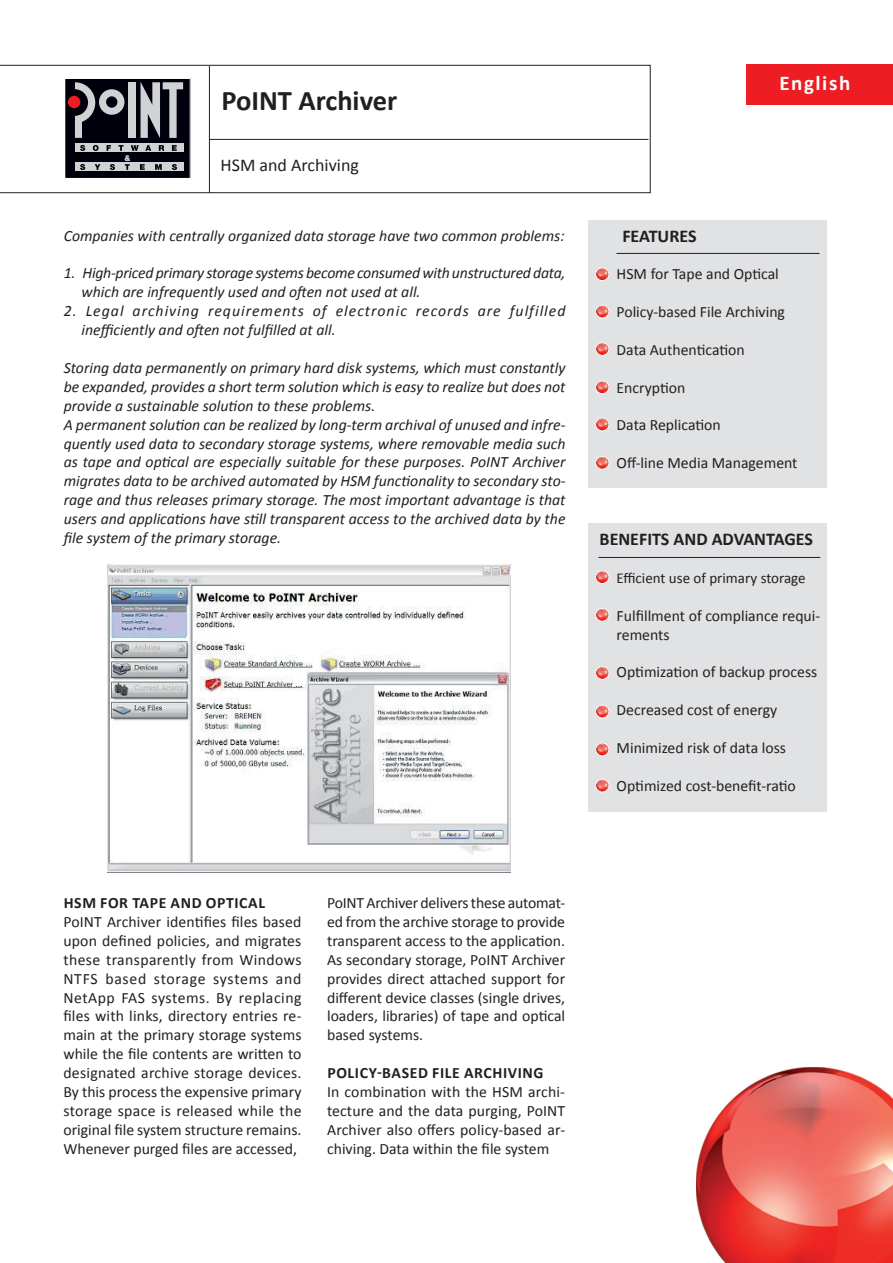
<style>
.page{position:relative;width:893px;height:1263px;background:#fff}
.page>*{position:absolute;margin:0;border:0;box-sizing:border-box;transform-origin:0 0}
.t1{font:700 28.5px "Calibri";color:#231f20}
.t2{font:700 21px "Calibri";color:#fff}
.t3{font:700 18px "Calibri";color:#231f20}
.t4{font:18px "Calibri";color:#231f20}
.t5{font:15.75px/18.9px "Calibri";color:#231f20;text-align:justify}
.t6{font:italic 15.75px/18.9px "Calibri";color:#231f20}
.t7{font:italic 15.75px/18.9px "Calibri";letter-spacing:.06em;color:#231f20}
.t8{font:700 15.75px "Calibri";letter-spacing:.04em;color:#231f20}
.t9{font:15px "Calibri";color:#231f20}
.t10{font:900 8.1px "Helvetica Neue";color:#d1d2d4}
</style>
<div class="page">
<div style="left:588px;top:220px;width:238px;height:268px;background:#e1e2e4"></div>
<div style="left:588px;top:523px;width:238px;height:288px;background:#e1e2e4"></div>
<svg style="left:0;top:65px;width:651px;height:128px"></svg>
<div style="left:65px;top:79px;width:125px;height:99px;background:#00000c"></div>
<div style="left:75px;top:144px;width:108px;height:8px;background:#d1d2d4"></div>
<div style="left:75px;top:163px;width:108px;height:8px;background:#d1d2d4"></div>
<div style="left:68px;top:96px;width:12px;height:12px;background:#ee1d23;border-radius:50%"></div>
<div style="left:68px;top:96px;width:12px;height:12px;border:1px solid #ee1d23;border-radius:50%"></div>
<div style="left:128px;top:82px;width:8px;height:56px;background:#d1d2d4"></div>
<svg style="left:141px;top:82px;width:42px;height:56px"></svg>
<svg style="left:75px;top:82px;width:49px;height:56px"></svg>
<svg style="left:80px;top:145px;width:5px;height:6px"></svg>
<svg style="left:93px;top:145px;width:6px;height:6px"></svg>
<svg style="left:107px;top:145px;width:4px;height:6px"></svg>
<svg style="left:119px;top:145px;width:4px;height:6px"></svg>
<svg style="left:131px;top:145px;width:8px;height:6px"></svg>
<svg style="left:145px;top:145px;width:6px;height:6px"></svg>
<svg style="left:159px;top:145px;width:5px;height:6px"></svg>
<svg style="left:172px;top:145px;width:5px;height:6px"></svg>
<svg style="left:80px;top:164px;width:5px;height:6px"></svg>
<svg style="left:95px;top:164px;width:5px;height:6px"></svg>
<svg style="left:110px;top:164px;width:5px;height:6px"></svg>
<svg style="left:125px;top:164px;width:5px;height:6px"></svg>
<svg style="left:140px;top:164px;width:5px;height:6px"></svg>
<svg style="left:155px;top:164px;width:7px;height:6px"></svg>
<svg style="left:172px;top:164px;width:5px;height:6px"></svg>
<div style="left:64px;top:78px;width:127px;height:101px;border:1px solid #fff"></div>
<hr style="left:209px;top:66px;width:1px;height:127px;background:#231f20">
<hr style="left:209px;top:139px;width:439px;height:1px;background:#231f20">
<img style="left:696px;top:1067px;width:197px;height:196px">
<hr style="left:616px;top:253px;width:203px;height:1px;background:#231f20">
<svg style="left:596px;top:268px;width:13px;height:13px"></svg>
<svg style="left:597px;top:274px;width:9px;height:5px"></svg>
<div style="left:595px;top:267px;width:14px;height:14px;border:1px solid #fff;border-radius:50%"></div>
<svg style="left:597px;top:305px;width:10px;height:13px"></svg>
<div style="left:595px;top:305px;width:14px;height:13px;border:1px solid #fff;border-radius:50%"></div>
<svg style="left:596px;top:343px;width:13px;height:12px"></svg>
<svg style="left:597px;top:349px;width:9px;height:5px"></svg>
<div style="left:595px;top:342px;width:14px;height:14px;border:1px solid #fff;border-radius:50%"></div>
<div style="left:596px;top:381px;width:13px;height:13px;background:#f9eded;border-radius:50%"></div>
<svg style="left:597px;top:383px;width:10px;height:9px"></svg>
<div style="left:595px;top:381px;width:14px;height:13px;border:1px solid #fff;border-radius:50%"></div>
<div style="left:596px;top:418px;width:13px;height:13px;background:#faf0f0;border-radius:50%"></div>
<svg style="left:597px;top:420px;width:10px;height:11px"></svg>
<div style="left:595px;top:418px;width:14px;height:13px;border:1px solid #fff;border-radius:50%"></div>
<svg style="left:596px;top:456px;width:13px;height:13px"></svg>
<svg style="left:597px;top:463px;width:9px;height:6px"></svg>
<div style="left:595px;top:456px;width:14px;height:13px;border:1px solid #fff;border-radius:50%"></div>
<hr style="left:598px;top:557px;width:222px;height:1px;background:#231f20">
<svg style="left:597px;top:609px;width:11px;height:12px"></svg>
<div style="left:595px;top:608px;width:14px;height:13px;border:1px solid #fff;border-radius:50%"></div>
<svg style="left:596px;top:571px;width:13px;height:12px"></svg>
<svg style="left:597px;top:577px;width:11px;height:6px"></svg>
<div style="left:595px;top:570px;width:14px;height:14px;border:1px solid #fff;border-radius:50%"></div>
<svg style="left:597px;top:780px;width:10px;height:12px"></svg>
<div style="left:595px;top:779px;width:14px;height:13px;border:1px solid #fff;border-radius:50%"></div>
<svg style="left:596px;top:743px;width:13px;height:13px"></svg>
<svg style="left:597px;top:749px;width:10px;height:7px"></svg>
<div style="left:595px;top:743px;width:14px;height:13px;border:1px solid #fff;border-radius:50%"></div>
<svg style="left:596px;top:705px;width:13px;height:13px"></svg>
<svg style="left:597px;top:711px;width:10px;height:7px"></svg>
<div style="left:595px;top:705px;width:14px;height:13px;border:1px solid #fff;border-radius:50%"></div>
<svg style="left:596px;top:666px;width:13px;height:13px"></svg>
<svg style="left:597px;top:673px;width:9px;height:5px"></svg>
<div style="left:595px;top:666px;width:14px;height:14px;border:1px solid #fff;border-radius:50%"></div>
<div style="left:747px;top:64px;width:146px;height:40px;background:#ee1d23"></div>
<img style="left:108px;top:564px;width:402px;height:308px">
<p class="t10" style="left:125px;top:153px;width:7px">&amp;</p>
<h1 class="t1" style="left:221px;top:83px;width:177px">POINT ARCHIVER</h1>
<p class="t4" style="left:221px;top:154px;width:140px">HSM and Archiving</p>
<p class="t6" style="left:64px;top:225px;width:502px">Companies with centrally organized data storage have two common problems:</p>
<p class="t6" style="left:82px;top:263px;width:485px;text-indent:-18px">1. High-priced primary storage systems become consumed with unstructured data, which are infrequently used and often not used at all.</p>
<p class="t7" style="left:82px;top:301px;width:485px;text-indent:-18px">2. Legal archiving requirements of electronic records are fulfilled inefficiently and often not fulfilled at all.</p>
<p class="t6" style="left:64px;top:358px;width:503px">Storing data permanently on primary hard disk systems, which must constantly be expanded, provides a short term solution which is easy to realize but does not provide a sustainable solution to these problems.<br>A permanent solution can be realized by long-term archival of unused and infre&shy;quently used data to secondary storage systems, where removable media such as tape and optical are especially suitable for these purposes. PoINT Archiver migrates data to be archived automated by HSM functionality to secondary sto&shy;rage and thus releases primary storage. The most important advantage is that users and applications have still transparent access to the archived data by the file system of the primary storage.</p>
<h2 class="t2" style="left:779px;top:70px;width:72px">ENGLISH</h2>
<p class="t3" style="left:622px;top:225px;width:76px">FEATURES</p>
<p class="t5" style="left:617px;top:264px;width:164px">HSM for Tape and Optical</p>
<p class="t5" style="left:617px;top:302px;width:170px">Policy-based File Archiving</p>
<p class="t5" style="left:617px;top:339px;width:130px">Data Authentication</p>
<p class="t5" style="left:617px;top:377px;width:70px">Encryption</p>
<p class="t5" style="left:617px;top:415px;width:106px">Data Replication</p>
<p class="t5" style="left:617px;top:453px;width:182px">Off-line Media Management</p>
<p class="t3" style="left:600px;top:528px;width:215px">BENEFITS AND ADVANTAGES</p>
<p class="t9" style="left:617px;top:569px;width:191px">Efficient use of primary storage</p>
<p class="t5" style="left:617px;top:605px;width:205px">Fulfillment of compliance requi&shy;rements</p>
<p class="t5" style="left:617px;top:662px;width:202px">Optimization of backup process</p>
<p class="t5" style="left:617px;top:700px;width:162px">Decreased cost of energy</p>
<p class="t5" style="left:617px;top:737px;width:171px">Minimized risk of data loss</p>
<p class="t5" style="left:617px;top:775px;width:181px">Optimized cost-benefit-ratio</p>
<p class="t8" style="left:64px;top:893px;width:203px">HSM FOR TAPE AND OPTICAL</p>
<p class="t5" style="left:63px;top:911px;width:240px">PoINT Archiver identifies files based upon defined policies, and migrates these transparently from Windows NTFS based storage systems and NetApp FAS systems. By replacing files with links, directory entries re&shy;main at the primary storage systems while the file contents are written to designated archive storage devices.<br>By this process the expensive primary storage space is released while the original file system structure remains.<br>Whenever purged files are accessed,</p>
<p class="t5" style="left:327px;top:892px;width:240px">PoINT Archiver delivers these automat&shy;ed from the archive storage to provide transparent access to the application.<br>As secondary storage, PoINT Archiver provides direct attached support for different device classes (single drives, loaders, libraries) of tape and optical based systems.</p>
<p class="t8" style="left:327px;top:1063px;width:218px">POLICY-BASED FILE ARCHIVING</p>
<p class="t5" style="left:327px;top:1081px;width:240px">In combination with the HSM archi&shy;tecture and the data purging, PoINT Archiver also offers policy-based ar&shy;chiving. Data within the file system</p>
</div>
